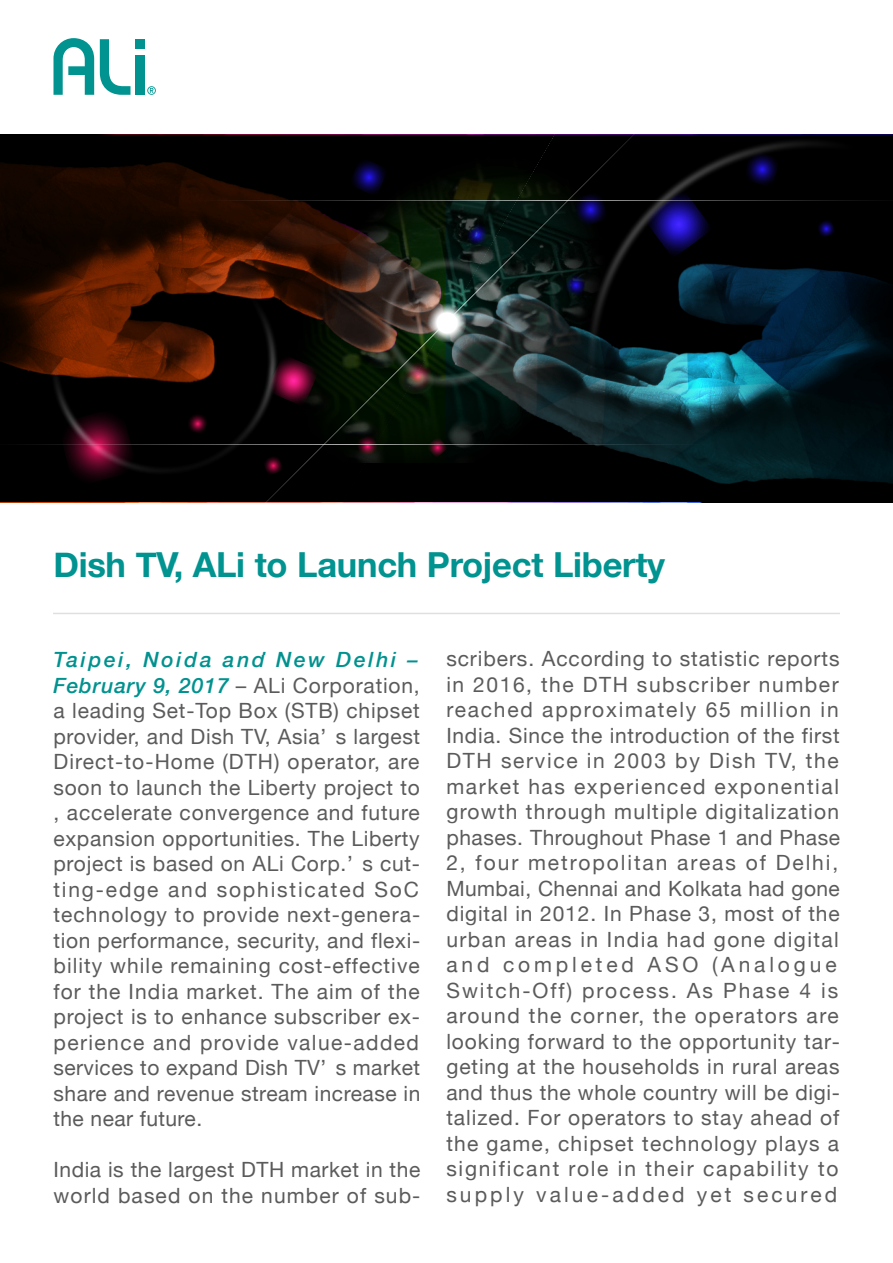
<style>
.page{position:relative;width:893px;height:1263px;background:#fff}
.page>*{position:absolute;margin:0;border:0;box-sizing:border-box;transform-origin:0 0}
.t1{font:700 34.5px "Helvetica Neue";letter-spacing:-.01em;color:#009390}
.t2{font:21px/25.5px "Helvetica Neue";letter-spacing:.055em;color:#5b5b5b;text-align:justify}
.t3{font:21px/25.5px "Helvetica Neue";letter-spacing:.025em;color:#5b5b5b}
.s1{font-weight:500;font-style:italic;color:#00928f}
</style>
<div class="page">
<svg style="left:0;top:143px;width:175px;height:54px;background:#0f0400"></svg>
<hr style="left:53px;top:613px;width:787px;height:1px;background:#a5a5a5">
<div style="left:135px;top:39px;width:9px;height:10px;background:#009390"></div>
<svg style="left:53px;top:38px;width:41px;height:57px"></svg>
<div style="left:135px;top:55px;width:9px;height:40px;background:#009390"></div>
<svg style="left:147px;top:86px;width:9px;height:9px"></svg>
<svg style="left:100px;top:39px;width:30px;height:56px"></svg>
<img style="left:0;top:197px;width:175px;height:306px">
<img style="left:637px;top:134px;width:256px;height:480px">
<img style="left:716px;top:300px;width:144px;height:158px">
<svg style="left:175px;top:134px;width:541px;height:459px"></svg>
<svg style="left:254px;top:134px;width:383px;height:480px"></svg>
<h1 class="t1" style="left:53px;top:537px;width:613px">Dish TV, ALi to Launch Project Liberty</h1>
<p class="t2" style="left:53px;top:648px;width:368px"><span class="s1">Taipei, Noida and New Delhi – February 9, 2017</span> – ALi Corporation, a leading Set-Top Box (STB) chipset provider, and Dish TV, Asia’ s largest Direct-to-Home (DTH) operator, are soon to launch the Liberty project to , accelerate convergence and future expansion opportunities. The Liberty project is based on ALi Corp.’ s cut&shy;ting-edge and sophisticated SoC technology to provide next-genera&shy;tion performance, security, and flexi&shy;bility while remaining cost-effective for the India market. The aim of the project is to enhance subscriber ex&shy;perience and provide value-added services to expand Dish TV’ s market share and revenue stream increase in the near future.</p>
<p class="t3" style="left:53px;top:1158px;width:368px">India is the largest DTH market in the world based on the number of sub-</p>
<p class="t2" style="left:446px;top:647px;width:395px;text-align:left">scribers. According to statistic reports in 2016, the DTH subscriber number reached approximately 65 million in India. Since the introduction of the first DTH service in 2003 by Dish TV, the market has experienced exponential growth through multiple digitalization phases. Throughout Phase 1 and Phase 2, four metropolitan areas of Delhi, Mumbai, Chennai and Kolkata had gone digital in 2012. In Phase 3, most of the urban areas in India had gone digital and completed ASO (Analogue Switch-Off) process. As Phase 4 is around the corner, the operators are looking forward to the opportunity tar&shy;geting at the households in rural areas and thus the whole country will be digi&shy;talized. For operators to stay ahead of the game, chipset technology plays a significant role in their capability to supply value-added yet secured</p>
</div>
